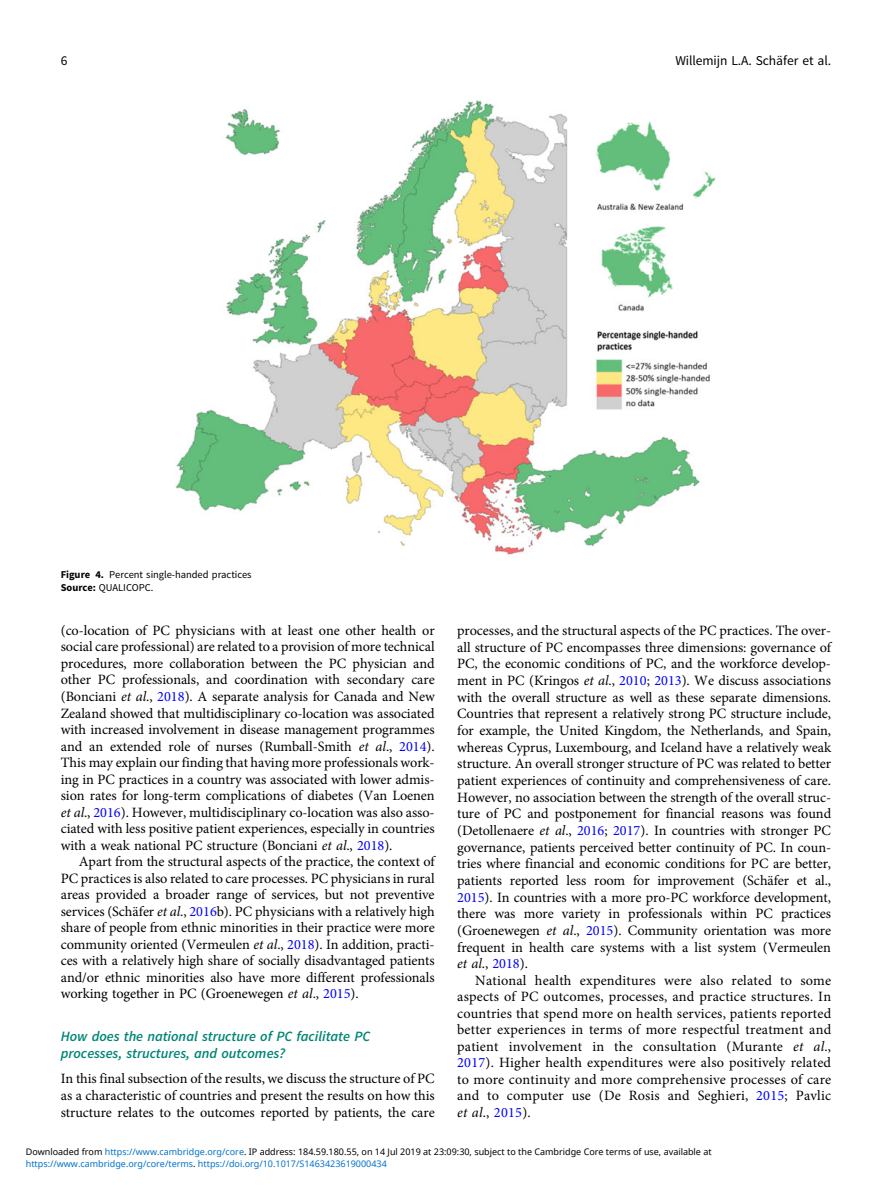
<style>
.page{position:relative;width:894px;height:1191px;background:#fff}
.page>*{position:absolute;margin:0;border:0;box-sizing:border-box;transform-origin:0 0}
.t1{font:14.25px/16.5px "Adv OT1 ef 757 c 0";color:#000;text-align:justify}
.t2{font:14.25px/16.5px "Adv OT28 ad 7737.I";color:#008576}
.t3{font:14.25px "Adv OT7 d 6 df 7 ab.I";letter-spacing:.01em;color:#000}
.t4{font:13.5px "Adv OT0 e 40 dc 65";color:#000}
.t5{font:10.5px/13.5px "Adv OT0 e 40 dc 65";color:#000}
.t6{font:9px "Noto Sans";color:#000}
.t7{font:9px "Noto Sans";color:#0172cf}
.s1{font-family:"Adv O Ta 42 dc 7 d 3.B"}
.s2{font-family:"Adv OT7 d 6 df 7 ab.I"}
.s3{color:#00f}
.s4{font-family:"Adv OT1 ef 757 c 0"}
.s5{font-family:"Adv OT1 ef 757 c 0";color:#00f}
.s6{color:#0172cf}
.s7{color:#000}
</style>
<div class="page">
<img style="left:176px;top:100px;width:539px;height:455px">
<p class="t4" style="left:61px;top:55px;width:8px">6</p>
<p class="t4" style="left:675px;top:55px;width:157px">Willemijn L.A. Schäfer et al.</p>
<p class="t5" style="left:61px;top:568px;width:192px"><span class="s1">Figure 4.</span> Percent single-handed practices<br><span class="s1">Source:</span> QUALICOPC.</p>
<p class="t1" style="left:61px;top:623px;width:375px">(co-location of PC physicians with at least one other health or social care professional) are related to a provision of more technical procedures, more collaboration between the PC physician and other PC professionals, and coordination with secondary care (Bonciani <span class="s2">et al</span>., <span class="s3">2018</span>). A separate analysis for Canada and New Zealand showed that multidisciplinary co-location was associated with increased involvement in disease management programmes and an extended role of nurses (Rumball-Smith <span class="s2">et al</span>., <span class="s3">2014</span>).<br>This may explain our finding that having more professionals work&shy;ing in PC practices in a country was associated with lower admis&shy;sion rates for long-term complications of diabetes (Van Loenen <span class="s2">et al</span>., <span class="s3">2016</span>). However, multidisciplinary co-location was also asso&shy;ciated with less positive patient experiences, especially in countries with a weak national PC structure (Bonciani <span class="s2">et al</span>., <span class="s3">2018</span>).</p>
<p class="t1" style="left:61px;top:854px;width:375px;text-indent:18px">Apart from the structural aspects of the practice, the context of PC practices is also related to care processes. PC physicians in rural areas provided a broader range of services, but not preventive services (Schäfer <span class="s2">et al</span>., <span class="s3">2016</span>b). PC physicians with a relatively high share of people from ethnic minorities in their practice were more community oriented (Vermeulen <span class="s2">et al</span>., <span class="s3">2018</span>). In addition, practi&shy;ces with a relatively high share of socially disadvantaged patients and/or ethnic minorities also have more different professionals working together in PC (Groenewegen <span class="s2">et al</span>., <span class="s3">2015</span>).</p>
<p class="t2" style="left:61px;top:1029px;width:311px">How does the national structure of PC facilitate PC processes, structures, and outcomes?</p>
<p class="t1" style="left:61px;top:1070px;width:375px;line-height:17.1px">In this final subsection of the results, we discuss the structure of PC as a characteristic of countries and present the results on how this structure relates to the outcomes reported by patients, the care</p>
<p class="t1" style="left:457px;top:623px;width:375px">processes, and the structural aspects of the PC practices. The over&shy;all structure of PC encompasses three dimensions: governance of PC, the economic conditions of PC, and the workforce develop&shy;ment in PC (Kringos <span class="s2">et al</span>., <span class="s3">2010</span>; <span class="s3">2013</span>). We discuss associations with the overall structure as well as these separate dimensions.<br>Countries that represent a relatively strong PC structure include, for example, the United Kingdom, the Netherlands, and Spain, whereas Cyprus, Luxembourg, and Iceland have a relatively weak structure. An overall stronger structure of PC was related to better patient experiences of continuity and comprehensiveness of care.<br>However, no association between the strength of the overall struc&shy;ture of PC and postponement for financial reasons was found (Detollenaere <span class="s2">et al</span>., <span class="s3">2016</span>; <span class="s3">2017</span>). In countries with stronger PC governance, patients perceived better continuity of PC. In coun&shy;tries where financial and economic conditions for PC are better, patients reported less room for improvement (Schäfer et al., <span class="s3">2015</span>). In countries with a more pro-PC workforce development, there was more variety in professionals within PC practices (Groenewegen <span class="s2">et al</span>., <span class="s3">2015</span>). Community orientation was more frequent in health care systems with a list system (Vermeulen</p>
<p class="t3" style="left:457px;top:957px;width:72px">et al<span class="s4">.,</span> <span class="s5">2018</span><span class="s4">).</span></p>
<p class="t1" style="left:457px;top:972px;width:375px;text-indent:18px">National health expenditures were also related to some aspects of PC outcomes, processes, and practice structures. In countries that spend more on health services, patients reported better experiences in terms of more respectful treatment and patient involvement in the consultation (Murante <span class="s2">et al</span>., <span class="s3">2017</span>). Higher health expenditures were also positively related to more continuity and more comprehensive processes of care and to computer use (De Rosis and Seghieri, <span class="s3">2015</span>; Pavlic</p>
<p class="t3" style="left:457px;top:1106px;width:75px">et al<span class="s4">.,</span> <span class="s5">2015</span><span class="s4">).</span></p>
<p class="t6" style="left:26px;top:1145px;width:687px">Downloaded from <span class="s6">https://www.cambridge.org/core</span>. IP address: 184.59.180.55, on 14 Jul 2019 at 23:09:30, subject to the Cambridge Core terms of use, available at</p>
<p class="t7" style="left:26px;top:1157px;width:362px">https://www.cambridge.org/core/terms<span class="s7">.</span> https://doi.org/10.1017/S1463423619000434</p>
</div>
